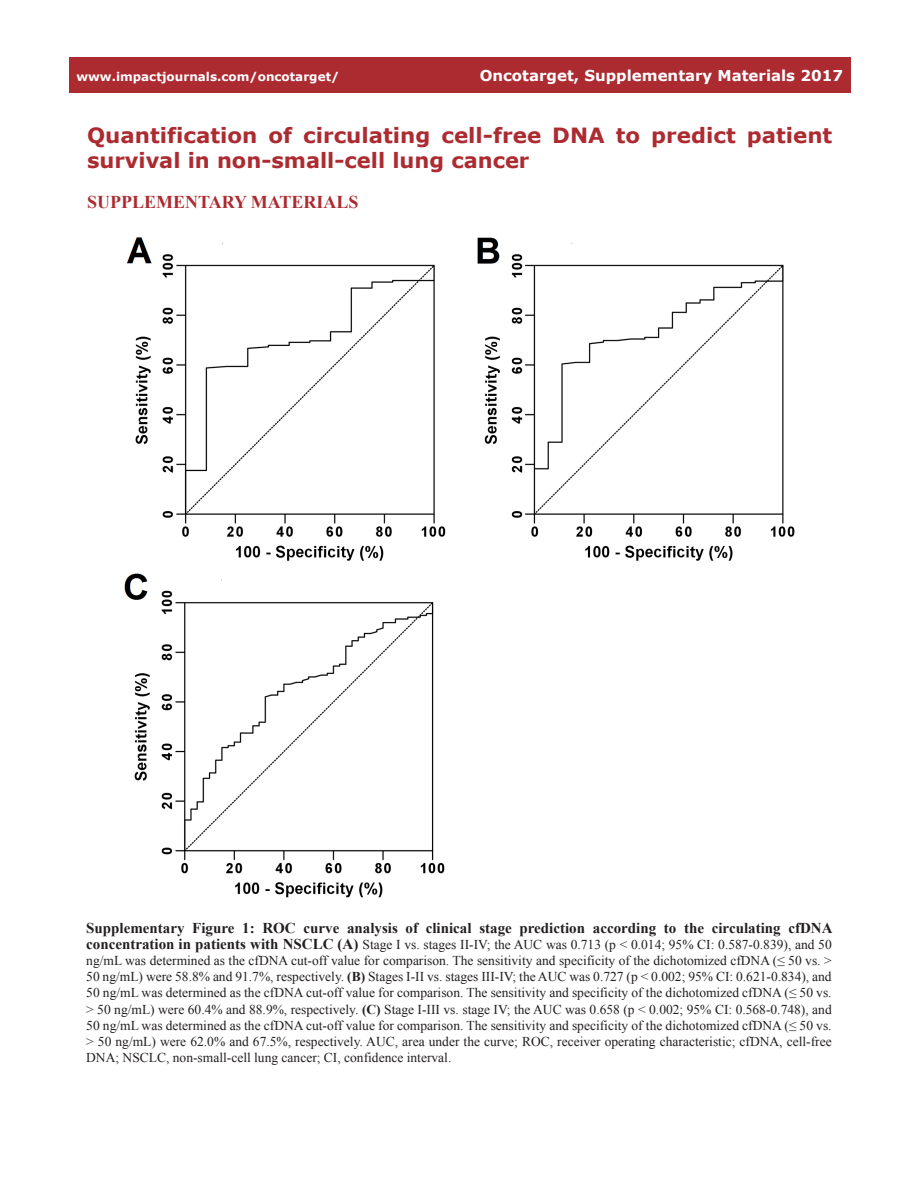
<style>
.page{position:relative;width:918px;height:1188px;background:#fff}
.page>*{position:absolute;margin:0;border:0;box-sizing:border-box;transform-origin:0 0}
.t1{font:700 21px/25.2px "Verdana";color:#ac2b31}
.Heading{font:700 18px "Times New Roman";color:#ac2b31}
.figuretext{font:700 15px "Times New Roman";color:#231f20}
.t2{font:700 15px "Verdana";color:#fff}
.figuretext-2{font:13.5px/16.2px "Times New Roman";color:#231f20;text-align:justify}
.t3{font:700 12px "Verdana";color:#fff}
.s1{font-weight:700;font-size:15px}
.s2{font-weight:700}
</style>
<div class="page">
<div style="left:69px;top:57px;width:781px;height:36px;background:#ac2b31"></div>
<img style="left:124px;top:237px;width:671px;height:661px">
<p class="t3" style="left:76px;top:68px;width:264px">www.impactjournals.com/oncotarget/</p>
<p class="t2" style="left:480px;top:65px;width:365px">Oncotarget, Supplementary Materials 2017</p>
<p class="t1" style="left:87px;top:122px;width:747px">Quantification of circulating cell-free DNA to predict patient survival in non-small-cell lung cancer</p>
<p class="Heading" style="left:87px;top:189px;width:273px">SUPPLEMENTARY MATERIALS</p>
<p class="figuretext" style="left:86px;top:917px;width:748px">Supplementary Figure 1: ROC curve analysis of clinical stage prediction according to the circulating cfDNA</p>
<p class="figuretext-2" style="left:86px;top:936px;width:747px"><span class="s1">concentration in patients with NSCLC (A)</span> Stage I vs. stages II-IV; the AUC was 0.713 (p &lt; 0.014; 95% CI: 0.587-0.839), and 50 ng/mL was determined as the cfDNA cut-off value for comparison. The sensitivity and specificity of the dichotomized cfDNA (≤ 50 vs. &gt; 50 ng/mL) were 58.8% and 91.7%, respectively. <span class="s2">(B)</span> Stages I-II vs. stages III-IV; the AUC was 0.727 (p &lt; 0.002; 95% CI: 0.621-0.834), and 50 ng/mL was determined as the cfDNA cut-off value for comparison. The sensitivity and specificity of the dichotomized cfDNA (≤ 50 vs. &gt; 50 ng/mL) were 60.4% and 88.9%, respectively. <span class="s2">(C)</span> Stage I-III vs. stage IV; the AUC was 0.658 (p &lt; 0.002; 95% CI: 0.568-0.748), and 50 ng/mL was determined as the cfDNA cut-off value for comparison. The sensitivity and specificity of the dichotomized cfDNA (≤ 50 vs. &gt; 50 ng/mL) were 62.0% and 67.5%, respectively. AUC, area under the curve; ROC, receiver operating characteristic; cfDNA, cell-free DNA; NSCLC, non-small-cell lung cancer; CI, confidence interval.</p>
</div>
